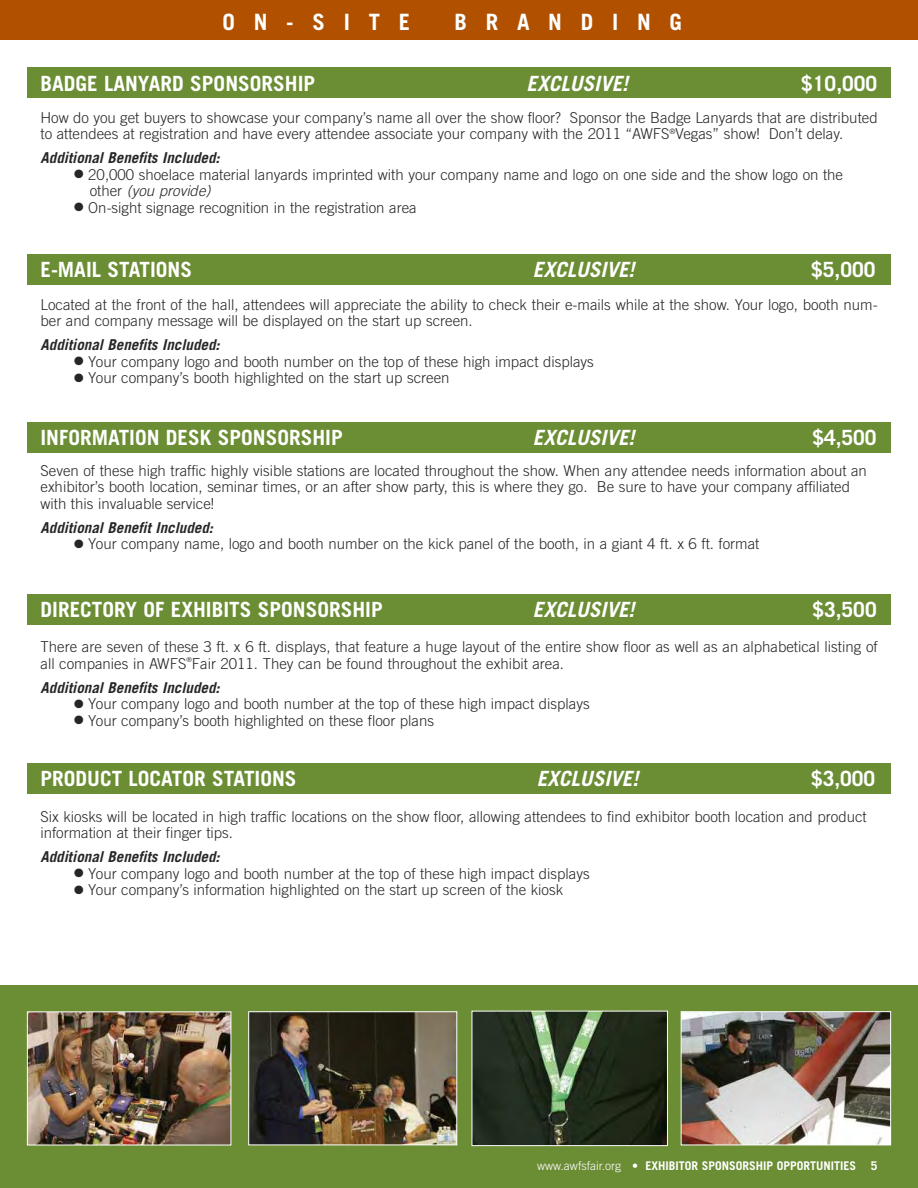
<style>
.page{position:relative;width:918px;height:1188px;background:#fff}
.page>*{position:absolute;margin:0;border:0;box-sizing:border-box;transform-origin:0 0}
.t1{font:700 22.5px "Trade Gothic";letter-spacing:.835em;color:#fff}
.t2{font:700 21px "Trade Gothic";color:#fff}
.t3{font:italic 700 21px "Trade Gothic";color:#fff}
.t4{font:300 15px/16.5px "Trade Gothic";color:#272627}
.t5{font:italic 700 15px "Trade Gothic";color:#272627}
.t6{font:700 12px "Trade Gothic";color:#fff}
.t7{font:300 6.75px "Trade Gothic";color:#272627}
.s1{font-style:italic}
.s2{font-weight:300}
</style>
<div class="page">
<div style="left:0;top:0;width:918px;height:40px;background:#b15100"></div>
<div style="left:0;top:986px;width:918px;height:202px;background:#6b8d33"></div>
<img style="left:29px;top:1013px;width:200px;height:130px">
<img style="left:250px;top:1013px;width:205px;height:130px">
<div style="left:248px;top:1011px;width:209px;height:134px;border:1px solid #fff"></div>
<div style="left:27px;top:68px;width:864px;height:30px;background:#6b8d33"></div>
<div style="left:27px;top:422px;width:864px;height:31px;background:#6b8d33"></div>
<div style="left:27px;top:594px;width:864px;height:31px;background:#6b8d33"></div>
<div style="left:27px;top:254px;width:864px;height:31px;background:#6b8d33"></div>
<div style="left:27px;top:763px;width:864px;height:31px;background:#6b8d33"></div>
<img style="left:683px;top:1013px;width:206px;height:130px">
<div style="left:681px;top:1011px;width:210px;height:134px;border:1px solid #fff"></div>
<img style="left:474px;top:1013px;width:192px;height:131px">
<div style="left:472px;top:1011px;width:196px;height:135px;border:1px solid #fff"></div>
<h1 class="t1" style="left:222px;top:13px;width:189px">ON-SITE</h1>
<h1 class="t1" style="left:454px;top:13px;width:229px">BRANDING</h1>
<h2 class="t2" style="left:40px;top:75px;width:276px">BADGE LANYARD SPONSORSHIP</h2>
<h2 class="t3" style="left:527px;top:75px;width:103px">EXCLUSIVE!</h2>
<h2 class="t2" style="left:801px;top:75px;width:77px">$10,000</h2>
<p class="t4" style="left:40px;top:110px;width:839px">How do you get buyers to showcase your company’s name all over the show floor? Sponsor the Badge Lanyards that are distributed to attendees at registration and have every attendee associate your company with the 2011 “AWFS<sup>®</sup>Vegas” show! Don’t delay.</p>
<p class="t5" style="left:40px;top:152px;width:181px">Additional Benefits Included:</p>
<p class="t4" style="left:90px;top:167px;width:755px;text-indent:-15px">● 20,000 shoelace material lanyards imprinted with your company name and logo on one side and the show logo on the other <span class="s1">(you provide)</span></p>
<p class="t4" style="left:74px;top:200px;width:344px">● On-sight signage recognition in the registration area</p>
<h2 class="t2" style="left:40px;top:262px;width:153px">E-MAIL STATIONS</h2>
<h2 class="t3" style="left:533px;top:262px;width:103px">EXCLUSIVE!</h2>
<h2 class="t2" style="left:811px;top:262px;width:66px">$5,000</h2>
<p class="t4" style="left:40px;top:298px;width:839px">Located at the front of the hall, attendees will appreciate the ability to check their e-mails while at the show. Your logo, booth num&shy;ber and company message will be displayed on the start up screen.</p>
<p class="t5" style="left:40px;top:340px;width:181px">Additional Benefits Included:</p>
<p class="t4" style="left:74px;top:355px;width:521px">● Your company logo and booth number on the top of these high impact displays</p>
<p class="t4" style="left:74px;top:371px;width:377px">● Your company’s booth highlighted on the start up screen</p>
<h2 class="t2" style="left:40px;top:430px;width:304px">INFORMATION DESK SPONSORSHIP</h2>
<h2 class="t3" style="left:533px;top:430px;width:103px">EXCLUSIVE!</h2>
<h2 class="t2" style="left:812px;top:430px;width:66px">$4,500</h2>
<p class="t4" style="left:41px;top:463px;width:828px">Seven of these high traffic highly visible stations are located throughout the show. When any attendee needs information about an exhibitor’s booth location, seminar times, or an after show party, this is where they go. Be sure to have your company affiliated with this invaluable service!</p>
<p class="t5" style="left:41px;top:522px;width:174px">Additional Benefit Included:</p>
<p class="t4" style="left:74px;top:537px;width:687px">● Your company name, logo and booth number on the kick panel of the booth, in a giant 4 ft. x 6 ft. format</p>
<h2 class="t2" style="left:40px;top:602px;width:344px">DIRECTORY OF EXHIBITS SPONSORSHIP</h2>
<h2 class="t3" style="left:533px;top:602px;width:103px">EXCLUSIVE!</h2>
<h2 class="t2" style="left:812px;top:602px;width:66px">$3,500</h2>
<p class="t4" style="left:41px;top:640px;width:839px">There are seven of these 3 ft. x 6 ft. displays, that feature a huge layout of the entire show floor as well as an alphabetical listing of all companies in AWFS Fair 2011. They can be found throughout the exhibit area.</p>
<p class="t7" style="left:186px;top:657px;width:7px">®</p>
<p class="t5" style="left:41px;top:682px;width:181px">Additional Benefits Included:</p>
<p class="t4" style="left:74px;top:697px;width:517px">● Your company logo and booth number at the top of these high impact displays</p>
<p class="t4" style="left:74px;top:713px;width:361px">● Your company’s booth highlighted on these floor plans</p>
<h2 class="t2" style="left:40px;top:771px;width:258px">PRODUCT LOCATOR STATIONS</h2>
<h2 class="t3" style="left:537px;top:771px;width:103px">EXCLUSIVE!</h2>
<h2 class="t2" style="left:811px;top:771px;width:66px">$3,000</h2>
<p class="t4" style="left:40px;top:809px;width:828px">Six kiosks will be located in high traffic locations on the show floor, allowing attendees to find exhibitor booth location and product information at their finger tips.</p>
<p class="t5" style="left:40px;top:851px;width:181px">Additional Benefits Included:</p>
<p class="t4" style="left:74px;top:866px;width:517px">● Your company logo and booth number at the top of these high impact displays</p>
<p class="t4" style="left:74px;top:883px;width:491px">● Your company’s information highlighted on the start up screen of the kiosk</p>
<p class="t6" style="left:537px;top:1161px;width:342px"><span class="s2">www.awfsfair.org •</span> EXHIBITOR SPONSORSHIP OPPORTUNITIES 5</p>
</div>
